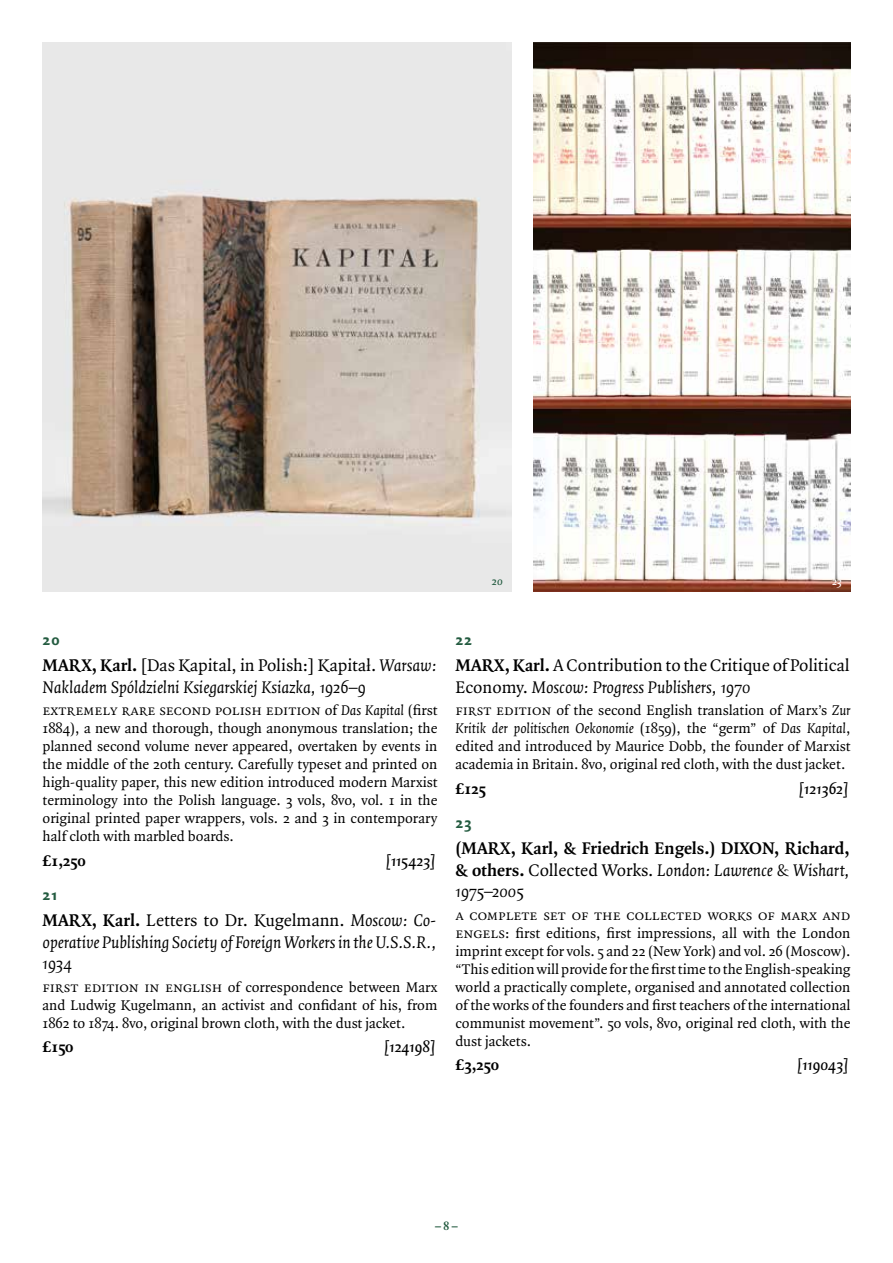
<style>
.page{position:relative;width:893px;height:1263px;background:#fff}
.page>*{position:absolute;margin:0;border:0;box-sizing:border-box;transform-origin:0 0}
.t1{font:italic 18px/21.6px "Quadraat Pro";color:#000}
.t2{font:700 18px/21.6px "Quadraat Pro";color:#000;text-align:justify}
.t3{font:18px/21.6px "Quadraat Pro";letter-spacing:-.01em;color:#000}
.t4{font:italic 600 16.5px "Quadraat Pro";letter-spacing:-.005em;color:#000}
.t5{font:700 16.5px "Quadraat Pro";color:#000}
.t6{font:16.5px "Quadraat Sans OT Bld";letter-spacing:.045em;color:#235b40}
.t7{font:15px/18px "Quadraat Pro";color:#000;text-align:justify}
.t8{font:700 12px "Quadraat Pro";color:#235b40}
.t9{font:italic 600 12px "Quadraat Pro";color:#235b40}
.t10{font:italic 600 12px "Quadraat Pro";color:#fff}
.s1{font-weight:700;font-style:normal}
.s2{font-style:normal}
.s3{font-style:italic}
.s4{font-weight:700}
.s5{font-weight:400}
.s6{font-weight:400;font-style:italic}
</style>
<div class="page">
<img style="left:534px;top:43px;width:316px;height:548px">
<img style="left:43px;top:43px;width:468px;height:548px">
<p class="t9" style="left:492px;top:573px;width:12px">20</p>
<p class="t10" style="left:832px;top:572px;width:11px">23</p>
<p class="t6" style="left:43px;top:628px;width:19px">20</p>
<p class="t1" style="left:43px;top:654px;width:396px"><span class="s1">MARX, Karl.</span> <span class="s2">[Das Kapital, in Polish:] Kapitał.</span> Warsaw:<br>Nakladem Spóldzielni Ksiegarskiej Ksiazka, 1926–9</p>
<p class="t7" style="left:43px;top:701px;width:397px">extremely rare second polish edition of <span class="s3">Das Kapital</span> (first 1884), a new and thorough, though anonymous translation; the planned second volume never appeared, overtaken by events in the middle of the 20th century. Carefully typeset and printed on high-quality paper, this new edition introduced modern Marxist terminology into the Polish language. 3 vols, 8vo, vol. 1 in the original printed paper wrappers, vols. 2 and 3 in contemporary half cloth with marbled boards.</p>
<p class="t5" style="left:43px;top:849px;width:45px">£1,250</p>
<p class="t4" style="left:386px;top:849px;width:51px">[115423]</p>
<p class="t6" style="left:43px;top:883px;width:16px">21</p>
<p class="t1" style="left:43px;top:909px;width:396px;text-align:justify"><span class="s1">MARX, Karl.</span> <span class="s2">Letters to Dr. Kugelmann.</span> Moscow: Co&shy;operative Publishing Society of Foreign Workers in the U.S.S.R., 1934</p>
<p class="t7" style="left:43px;top:978px;width:396px">first edition in english of correspondence between Marx and Ludwig Kugelmann, an activist and confidant of his, from 1862 to 1874. 8vo, original brown cloth, with the dust jacket.</p>
<p class="t5" style="left:43px;top:1036px;width:33px">£150</p>
<p class="t4" style="left:384px;top:1035px;width:53px">[124198]</p>
<p class="t6" style="left:455px;top:628px;width:18px">22</p>
<p class="t3" style="left:455px;top:654px;width:396px"><span class="s4">MARX, Karl.</span> A Contribution to the Critique of Political<br>Economy. <span class="s3">Moscow: Progress Publishers, 1970</span></p>
<p class="t7" style="left:455px;top:701px;width:396px">first edition of the second English translation of Marx’s <span class="s3">Zur Kritik der politischen Oekonomie</span> (1859), the “germ” of <span class="s3">Das Kapital</span>, edited and introduced by Maurice Dobb, the founder of Marxist academia in Britain. 8vo, original red cloth, with the dust jacket.</p>
<p class="t5" style="left:455px;top:777px;width:32px">£125</p>
<p class="t4" style="left:799px;top:777px;width:51px">[121362]</p>
<p class="t6" style="left:455px;top:811px;width:18px">23</p>
<p class="t2" style="left:455px;top:837px;width:396px">(MARX, Karl, &amp; Friedrich Engels.) DIXON, Richard, &amp; others. <span class="s5">Collected Works.</span> <span class="s6">London: Lawrence &amp; Wishart, 1975–2005</span></p>
<p class="t7" style="left:455px;top:906px;width:396px">a complete set of the collected works of marx and engels: first editions, first impressions, all with the London imprint except for vols. 5 and 22 (New York) and vol. 26 (Moscow). “This edition will provide for the first time to the English-speaking world a practically complete, organised and annotated collection of the works of the founders and first teachers of the international communist movement”. 50 vols, 8vo, original red cloth, with the dust jackets.</p>
<p class="t5" style="left:455px;top:1054px;width:45px">£3,250</p>
<p class="t4" style="left:797px;top:1053px;width:53px">[119043]</p>
<p class="t8" style="left:435px;top:1217px;width:24px">– 8 –</p>
</div>
